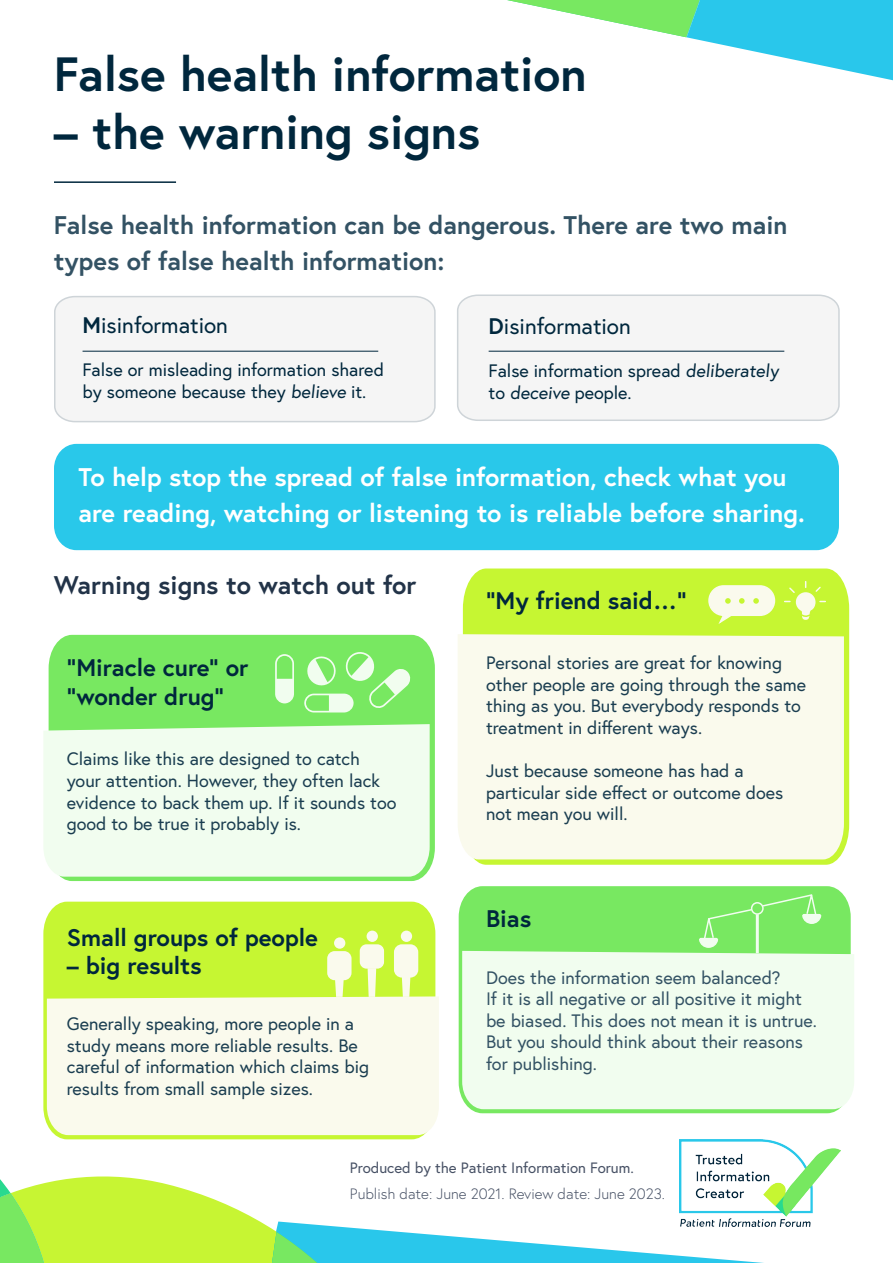
<style>
.page{position:relative;width:893px;height:1263px;background:#fff}
.page>*{position:absolute;margin:0;border:0;box-sizing:border-box;transform-origin:0 0}
.t1{font:700 48px "Europa";color:#00273d}
.t2{font:700 25.5px/36px "Europa";color:#fff}
.t3{font:700 25.5px/36px "Europa";color:#335264}
.t4{font:700 25.5px "Europa";color:#223348}
.t5{font:700 24px/28.8px "Europa";color:#00273d}
.t6{font:22.5px "Europa";color:#00273d}
.t7{font:18px/21.6px "Europa";color:#1a3d50}
.t8{font:18px/21.6px "Europa";color:#335264}
.t9{font:18px/21.6px "Europa";color:#00273d}
.t10{font:300 15px "Europa";color:#475165}
.t11{font:15px "Europa";color:#475165}
.s1{font-weight:700}
</style>
<div class="page">
<svg style="left:0;top:1113px;width:772px;height:150px"></svg>
<svg style="left:507px;top:0;width:386px;height:81px"></svg>
<img style="left:679px;top:1139px;width:161px;height:88px">
<div style="left:54px;top:296px;width:382px;height:127px;background:#f5f5f5"></div>
<div style="left:457px;top:294px;width:383px;height:127px;background:#f5f5f5"></div>
<div style="left:54px;top:444px;width:785px;height:106px;background:#29c8ea;border-radius:24px"></div>
<hr style="left:54px;top:181px;width:122px;height:2px;background:#00273d">
<div style="left:49px;top:635px;width:386px;height:246px;background:#78e861"></div>
<div style="left:43px;top:724px;width:387px;height:153px;background:#f1fdef"></div>
<svg style="left:463px;top:568px;width:386px;height:297px;background:#c8f63b"></svg>
<div style="left:458px;top:634px;width:386px;height:225px;background:#fafaed"></div>
<div style="left:43px;top:902px;width:392px;height:237px;background:#c6f632"></div>
<div style="left:47px;top:996px;width:392px;height:139px;background:#fafaed"></div>
<div style="left:459px;top:886px;width:392px;height:227px;background:#78e861"></div>
<div style="left:462px;top:951px;width:392px;height:158px;background:#f1fdef"></div>
<hr style="left:83px;top:351px;width:295px;height:1px;background:#00273d">
<hr style="left:489px;top:351px;width:295px;height:1px;background:#00273d">
<svg style="left:275px;top:654px;width:19px;height:49px"></svg>
<div style="left:367px;top:930px;width:11px;height:12px;background:#fafaed;border-radius:50%"></div>
<div style="left:360px;top:944px;width:24px;height:25px;background:#fafaed;border-radius:7px"></div>
<svg style="left:368px;top:969px;width:8px;height:28px"></svg>
<div style="left:401px;top:930px;width:11px;height:12px;background:#fafaed;border-radius:50%"></div>
<div style="left:394px;top:944px;width:24px;height:33px;background:#fafaed;border-radius:8px"></div>
<svg style="left:402px;top:977px;width:8px;height:20px"></svg>
<div style="left:334px;top:937px;width:11px;height:12px;background:#fafaed;border-radius:50%"></div>
<div style="left:327px;top:951px;width:25px;height:29px;background:#fafaed;border-radius:7px"></div>
<svg style="left:335px;top:980px;width:9px;height:17px"></svg>
<svg style="left:304px;top:650px;width:107px;height:62px"></svg>
<div style="left:709px;top:586px;width:65px;height:29px;background:#fafaed;border-radius:15px"></div>
<div style="left:708px;top:585px;width:67px;height:31px;border:2px solid #fafaed;border-radius:15px"></div>
<svg style="left:725px;top:598px;width:6px;height:6px"></svg>
<svg style="left:739px;top:598px;width:6px;height:6px"></svg>
<svg style="left:753px;top:598px;width:6px;height:6px"></svg>
<svg style="left:783px;top:580px;width:44px;height:42px;background:#d1f65a"></svg>
<div style="left:752px;top:903px;width:11px;height:11px;background:#78e861;border-radius:50%"></div>
<div style="left:751px;top:902px;width:13px;height:13px;border:2px solid #f1fdef;border-radius:50%"></div>
<svg style="left:698px;top:908px;width:55px;height:41px;background:#86ea72"></svg>
<svg style="left:761px;top:893px;width:61px;height:32px;background:#8aeb76"></svg>
<hr style="left:756px;top:914px;width:3px;height:39px;background:#f1fdef">
<h1 class="t1" style="left:54px;top:42px;width:534px">False health information</h1>
<h1 class="t1" style="left:54px;top:99px;width:428px">– the warning signs</h1>
<h2 class="t3" style="left:54px;top:206px;width:735px">False health information can be dangerous. There are two main types of false health information:</h2>
<p class="t6" style="left:83px;top:311px;width:147px"><span class="s1">M</span>isinformation</p>
<p class="t9" style="left:83px;top:359px;width:303px">False or misleading information shared by someone because they believe it.</p>
<p class="t6" style="left:489px;top:312px;width:144px"><span class="s1">D</span>isinformation</p>
<p class="t9" style="left:489px;top:360px;width:294px">False information spread deliberately to deceive people.</p>
<h2 class="t2" style="left:78px;top:458px;width:728px">To help stop the spread of false information, check what you are reading, watching or listening to is reliable before sharing.</h2>
<h2 class="t4" style="left:54px;top:568px;width:364px">Warning signs to watch out for</h2>
<h3 class="t5" style="left:67px;top:653px;width:183px">“Miracle cure” or “wonder drug”</h3>
<p class="t7" style="left:67px;top:748px;width:331px">Claims like this are designed to catch your attention. However, they often lack evidence to back them up. If it sounds too good to be true it probably is.</p>
<h3 class="t5" style="left:67px;top:922px;width:253px">Small groups of people</h3>
<h3 class="t5" style="left:67px;top:951px;width:137px">– big results</h3>
<p class="t7" style="left:67px;top:1012px;width:304px">Generally speaking, more people in a study means more reliable results. Be careful of information which claims big results from small sample sizes.</p>
<h3 class="t5" style="left:486px;top:585px;width:202px">“My friend said…”</h3>
<p class="t7" style="left:486px;top:652px;width:322px">Personal stories are great for knowing other people are going through the same thing as you. But everybody responds to treatment in different ways.</p>
<p class="t7" style="left:486px;top:760px;width:299px">Just because someone has had a particular side effect or outcome does not mean you will.</p>
<h3 class="t5" style="left:486px;top:903px;width:47px">Bias</h3>
<p class="t8" style="left:486px;top:966px;width:332px">Does the information seem balanced?<br>If it is all negative or all positive it might be biased. This does not mean it is untrue.<br>But you should think about their reasons for publishing.</p>
<p class="t11" style="left:350px;top:1158px;width:285px">Produced by the Patient Information Forum.</p>
<p class="t10" style="left:350px;top:1185px;width:317px">Publish date: June 2021. Review date: June 2023.</p>
</div>
